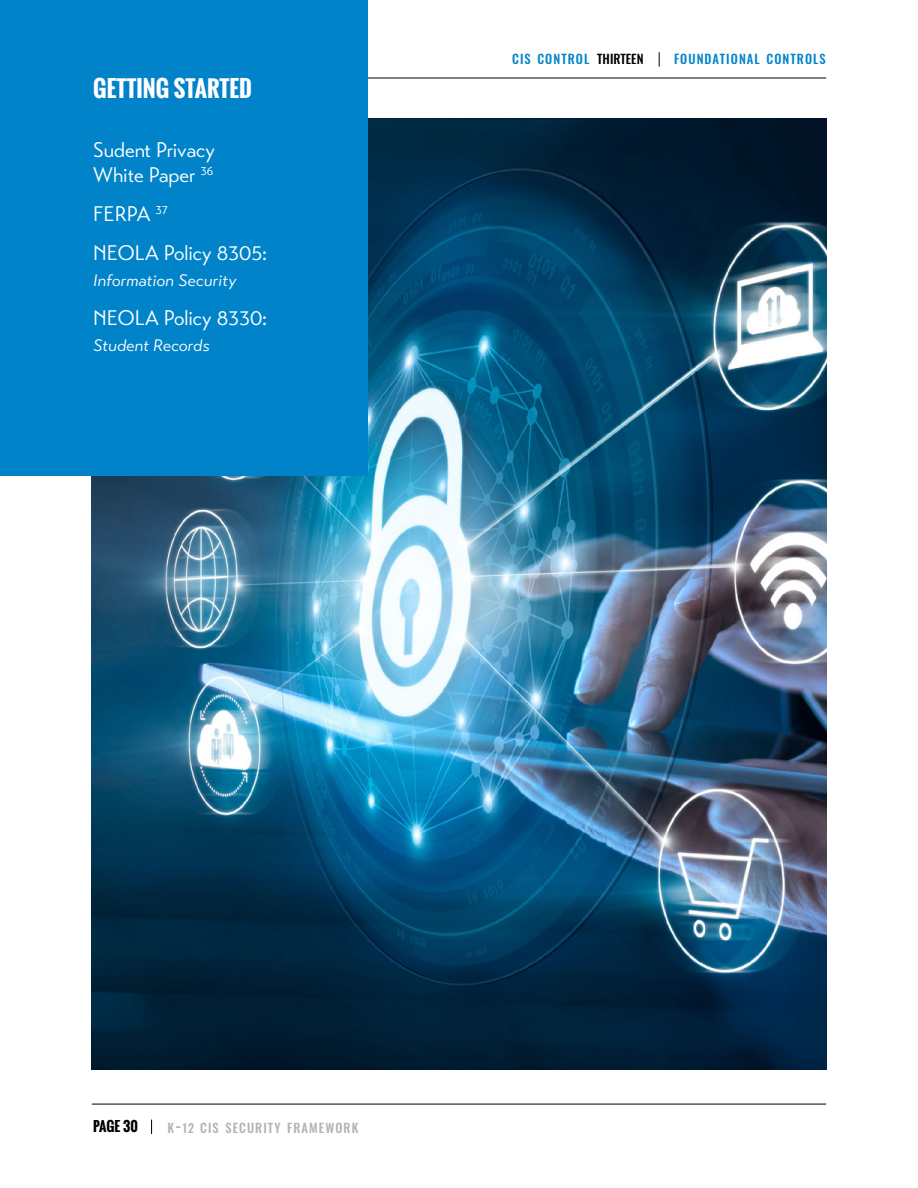
<style>
.page{position:relative;width:918px;height:1188px;background:#fff}
.page>*{position:absolute;margin:0;border:0;box-sizing:border-box;transform-origin:0 0}
.t1{font:700 22.5px "Oswald";color:#fff}
.t2{font:21px/25.2px "Transat Standard";color:#fff}
.t3{font:italic 16.5px "Transat Text Standard";color:#fff}
.t4{font:700 13.5px "Oswald";letter-spacing:-.005em;color:#000}
.t5{font:500 12.6px "Oswald";letter-spacing:.085em;color:#0083c9}
.t6{font:500 12.6px "Oswald";letter-spacing:.085em;color:#b3b3b4}
.s1{color:#000}
.s2{font-size:18px}
.s3{font-size:12px}
</style>
<div class="page">
<hr style="left:92px;top:1104px;width:734px;height:1px;background:#000">
<hr style="left:54px;top:78px;width:772px;height:1px;background:#000">
<svg style="left:151px;top:1120px;width:1px;height:14px"></svg>
<img style="left:92px;top:119px;width:734px;height:950px">
<div style="left:0;top:0;width:367px;height:475px;background:#0083c9"></div>
<svg style="left:659px;top:52px;width:1px;height:15px"></svg>
<p class="t1" style="left:93px;top:72px;width:160px">GETTING STARTED</p>
<p class="t2" style="left:93px;top:137px;width:123px">Sudent Privacy<br>White Paper <sup>36</sup></p>
<p class="t2" style="left:93px;top:194px;width:176px;line-height:38.7px">FERPA <sup>37<br></sup>NEOLA Policy 8305:</p>
<p class="t3" style="left:93px;top:271px;width:145px">Information Security</p>
<p class="t2" style="left:93px;top:305px;width:176px">NEOLA Policy 8330:</p>
<p class="t3" style="left:93px;top:336px;width:118px">Student Records</p>
<p class="t5" style="left:512px;top:52px;width:133px">CIS CONTROL <span class="s1">THIRTEEN</span></p>
<p class="t5" style="left:674px;top:52px;width:153px">FOUNDATIONAL CONTROLS</p>
<p class="t4" style="left:93px;top:1116px;width:46px">PAGE 30</p>
<p class="t6" style="left:167px;top:1121px;width:192px">K<span class="s2">-</span><span class="s3">12</span> CIS SECURITY FRAMEWORK</p>
</div>
